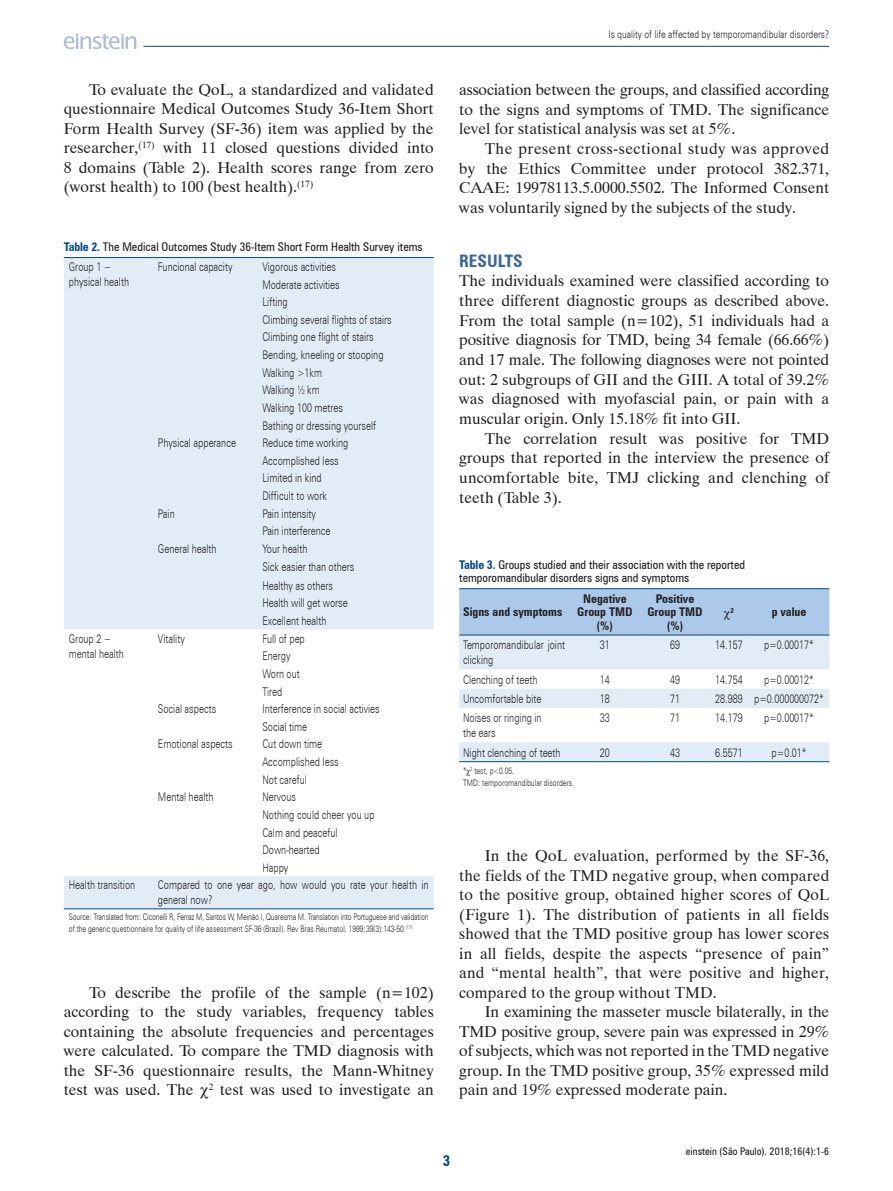
<style>
.page{position:relative;width:893px;height:1191px;background:#fff}
.page>*{position:absolute;margin:0;border:0;box-sizing:border-box;transform-origin:0 0}
.t1{font:700 condensed 17.25px "Zurich BT";color:#3b67a0}
.t2{font:15.75px/19.5px "Dutch 801 BT";color:#231f20;text-align:justify}
.t3{font:700 condensed 15px "Zurich BT";color:#004a8b}
.t4{font:300 12px/17.5px "Zurich BT";color:#231f20;scale:.75 1}
.t5{font:condensed 12px/19.8px "Zurich BT";color:#231f20}
.t6{font:700 condensed 12px/13.5px "Zurich BT";color:#231f20;text-align:center}
.t7{font:300 10.5px "Zurich BT";color:#231f20;scale:.8 1}
.t8{font:condensed 10.5px "Zurich BT";color:#231f20}
.t9{font:300 9px/12px "Zurich BT";letter-spacing:-.01em;color:#231f20;scale:.75 1}
.t10{font:700 condensed 7.05px "Zurich BT";color:#231f20}
.s1{font-weight:700;color:#004a8b}
.s2{font-weight:300;font-stretch:normal}
</style>
<div class="page">
<svg style="left:64px;top:34px;width:72px;height:15px"></svg>
<hr style="left:143px;top:46px;width:686px;height:1px;background:#004a8b">
<div style="left:64px;top:258px;width:370px;height:371px;background:#e1ecf7"></div>
<div style="left:64px;top:876px;width:370px;height:32px;background:#e1ecf7"></div>
<hr style="left:64px;top:257px;width:89px;height:1px;background:#004a8b">
<hr style="left:153px;top:257px;width:104px;height:1px;background:#004a8b">
<hr style="left:257px;top:257px;width:177px;height:1px;background:#004a8b">
<hr style="left:64px;top:908px;width:89px;height:1px;background:#004a8b">
<hr style="left:153px;top:908px;width:104px;height:1px;background:#004a8b">
<hr style="left:257px;top:908px;width:177px;height:1px;background:#004a8b">
<svg style="left:459px;top:635px;width:370px;height:126px;fill:#e1ecf7"></svg>
<hr style="left:459px;top:761px;width:110px;height:1px;background:#004a8b">
<hr style="left:569px;top:761px;width:72px;height:1px;background:#004a8b">
<hr style="left:641px;top:761px;width:68px;height:1px;background:#004a8b">
<hr style="left:709px;top:761px;width:40px;height:1px;background:#004a8b">
<hr style="left:749px;top:761px;width:80px;height:1px;background:#004a8b">
<div style="left:459px;top:588px;width:370px;height:47px;background:#acc9e9"></div>
<p class="t7" style="left:608px;top:28px;width:277px">Is quality of life affected by temporomandibular disorders?</p>
<p class="t2" style="left:64px;top:80px;width:371px;text-indent:26px">To evaluate the QoL, a standardized and validated questionnaire Medical Outcomes Study 36-Item Short Form Health Survey (SF-36) item was applied by the researcher,<sup>(17)</sup> with 11 closed questions divided into 8 domains (Table 2). Health scores range from zero (worst health) to 100 (best health).<sup>(17)</sup></p>
<p class="t2" style="left:459px;top:79px;width:371px">association between the groups, and classified according to the signs and symptoms of TMD. The significance level for statistical analysis was set at 5%.</p>
<p class="t2" style="left:459px;top:138px;width:371px;text-indent:26px">The present cross-sectional study was approved by the Ethics Committee under protocol 382.371, CAAE: 19978113.5.0000.5502. The Informed Consent was voluntarily signed by the subjects of the study.</p>
<p class="t1" style="left:459px;top:250px;width:65px">RESULTS</p>
<p class="t2" style="left:459px;top:271px;width:371px">The individuals examined were classified according to three different diagnostic groups as described above.<br>From the total sample (n=102), 51 individuals had a positive diagnosis for TMD, being 34 female (66.66%) and 17 male. The following diagnoses were not pointed out: 2 subgroups of GII and the GIII. A total of 39.2% was diagnosed with myofascial pain, or pain with a muscular origin. Only 15.18% fit into GII.</p>
<p class="t2" style="left:459px;top:428px;width:371px;text-indent:26px">The correlation result was positive for TMD groups that reported in the interview the presence of uncomfortable bite, TMJ clicking and clenching of teeth (Table 3).</p>
<p class="t5" style="left:69px;top:237px;width:355px;text-indent:-5px"><span class="s1">Table 2.</span> The Medical Outcomes Study 36-Item Short Form Health Survey items<br><span class="s2">Group 1 −</span></p>
<p class="t4" style="left:69px;top:273px;width:82px">physical health</p>
<p class="t4" style="left:158px;top:258px;width:101px">Funcional capacity</p>
<p class="t4" style="left:262px;top:258px;width:174px">Vigorous activities<br>Moderate activities<br>Lifting<br>Climbing several flights of stairs<br>Climbing one flight of stairs<br>Bending, kneeling or stooping<br>Walking &gt;1km<br>Walking ½ km<br>Walking 100 metres<br>Bathing or dressing yourself</p>
<p class="t4" style="left:158px;top:434px;width:106px">Physical apperance</p>
<p class="t4" style="left:262px;top:434px;width:116px">Reduce time working<br>Accomplished less<br>Limited in kind<br>Difficult to work</p>
<p class="t4" style="left:158px;top:504px;width:24px">Pain</p>
<p class="t4" style="left:262px;top:504px;width:92px">Pain intensity<br>Pain interference</p>
<p class="t4" style="left:158px;top:540px;width:80px">General health</p>
<p class="t4" style="left:262px;top:540px;width:124px">Your health<br>Sick easier than others</p>
<p class="t4" style="left:262px;top:576px;width:115px">Healthy as others<br>Health will get worse<br>Excellent health</p>
<p class="t5" style="left:459px;top:557px;width:287px;line-height:13.5px"><span class="s1">Table 3.</span> Groups studied and their association with the reported temporomandibular disorders signs and symptoms</p>
<p class="t6" style="left:463px;top:605px;width:101px">Signs and symptoms</p>
<p class="t6" style="left:577px;top:592px;width:57px">Negative<br>Group TMD (%)</p>
<p class="t6" style="left:647px;top:592px;width:57px">Positive<br>Group TMD (%)</p>
<p class="t10" style="left:730px;top:606px;width:5px">2</p>
<p class="t6" style="left:772px;top:605px;width:36px">p value</p>
<p class="t4" style="left:69px;top:631px;width:75px;line-height:15px">Group 2 − mental health</p>
<p class="t4" style="left:158px;top:629px;width:37px">Vitality</p>
<p class="t4" style="left:262px;top:629px;width:58px">Full of pep<br>Energy<br>Worn out<br>Tired</p>
<p class="t4" style="left:158px;top:700px;width:79px">Social aspects</p>
<p class="t4" style="left:262px;top:700px;width:158px">Interference in social activies<br>Social time</p>
<p class="t4" style="left:158px;top:735px;width:101px">Emotional aspects</p>
<p class="t4" style="left:262px;top:735px;width:103px">Cut down time<br>Accomplished less<br>Not careful</p>
<p class="t4" style="left:158px;top:788px;width:76px">Mental health</p>
<p class="t4" style="left:262px;top:788px;width:151px">Nervous<br>Nothing could cheer you up<br>Calm and peaceful<br>Down-hearted<br>Happy</p>
<p class="t4" style="left:69px;top:876px;width:90px">Health transition</p>
<p class="t4" style="left:158px;top:877px;width:362px;line-height:15px">Compared to one year ago, how would you rate your health in general now?</p>
<p class="t9" style="left:69px;top:910px;width:481px">Source: Translated from: Ciconelli R, Ferraz M, Santos W, Meinão I, Quaresma M. Translation into Portuguese and validation of the generic questionnaire for quality of life assessment SF-36 (Brazil). Rev Bras Reumatol. 1999;39(3):143-50.<sup>(17)</sup></p>
<p class="t4" style="left:463px;top:637px;width:138px;line-height:15px">Temporomandibular joint clicking</p>
<p class="t4" style="left:600px;top:636px;width:15px">31</p>
<p class="t4" style="left:670px;top:636px;width:15px">69</p>
<p class="t4" style="left:715px;top:636px;width:38px">14.157</p>
<p class="t4" style="left:764px;top:636px;width:68px">p=0.00017*</p>
<p class="t4" style="left:463px;top:670px;width:101px">Clenching of teeth</p>
<p class="t4" style="left:600px;top:670px;width:15px">14</p>
<p class="t4" style="left:670px;top:670px;width:15px">49</p>
<p class="t4" style="left:715px;top:670px;width:38px">14.754</p>
<p class="t4" style="left:764px;top:670px;width:68px">p=0.00012*</p>
<p class="t4" style="left:463px;top:690px;width:106px">Uncomfortable bite</p>
<p class="t4" style="left:600px;top:690px;width:15px">18</p>
<p class="t4" style="left:670px;top:690px;width:15px">71</p>
<p class="t4" style="left:715px;top:690px;width:146px">28.989 p=0.000000072*</p>
<p class="t4" style="left:463px;top:710px;width:106px;line-height:15px">Noises or ringing in the ears</p>
<p class="t4" style="left:600px;top:709px;width:15px">33</p>
<p class="t4" style="left:670px;top:709px;width:15px">71</p>
<p class="t4" style="left:715px;top:709px;width:38px">14.179</p>
<p class="t4" style="left:764px;top:709px;width:68px">p=0.00017*</p>
<p class="t4" style="left:463px;top:743px;width:132px">Night clenching of teeth</p>
<p class="t4" style="left:600px;top:743px;width:15px">20</p>
<p class="t4" style="left:670px;top:743px;width:15px">43</p>
<p class="t4" style="left:715px;top:743px;width:38px">6.5571</p>
<p class="t4" style="left:772px;top:743px;width:48px">p=0.01*</p>
<p class="t9" style="left:463px;top:764px;width:150px">* <sup>2</sup> test, p&lt;0.05.<br>TMD: temporomandibular disorders.</p>
<p class="t2" style="left:459px;top:846px;width:371px;text-indent:26px">In the QoL evaluation, performed by the SF-36, the fields of the TMD negative group, when compared to the positive group, obtained higher scores of QoL (Figure 1). The distribution of patients in all fields showed that the TMD positive group has lower scores in all fields, despite the aspects “presence of pain” and “mental health”, that were positive and higher, compared to the group without TMD.</p>
<p class="t2" style="left:459px;top:1002px;width:371px;text-indent:26px">In examining the masseter muscle bilaterally, in the TMD positive group, severe pain was expressed in 29% of subjects, which was not reported in the TMD negative group. In the TMD positive group, 35% expressed mild pain and 19% expressed moderate pain.</p>
<p class="t2" style="left:64px;top:982px;width:371px;text-indent:26px">To describe the profile of the sample (n=102) according to the study variables, frequency tables containing the absolute frequencies and percentages were calculated. To compare the TMD diagnosis with the SF-36 questionnaire results, the Mann-Whitney test was used. The <sup>2</sup> test was used to investigate an</p>
<p class="t3" style="left:443px;top:1151px;width:9px">3</p>
<p class="t8" style="left:686px;top:1144px;width:145px">einstein (São Paulo). 2018;16(4):1-6</p>
</div>
